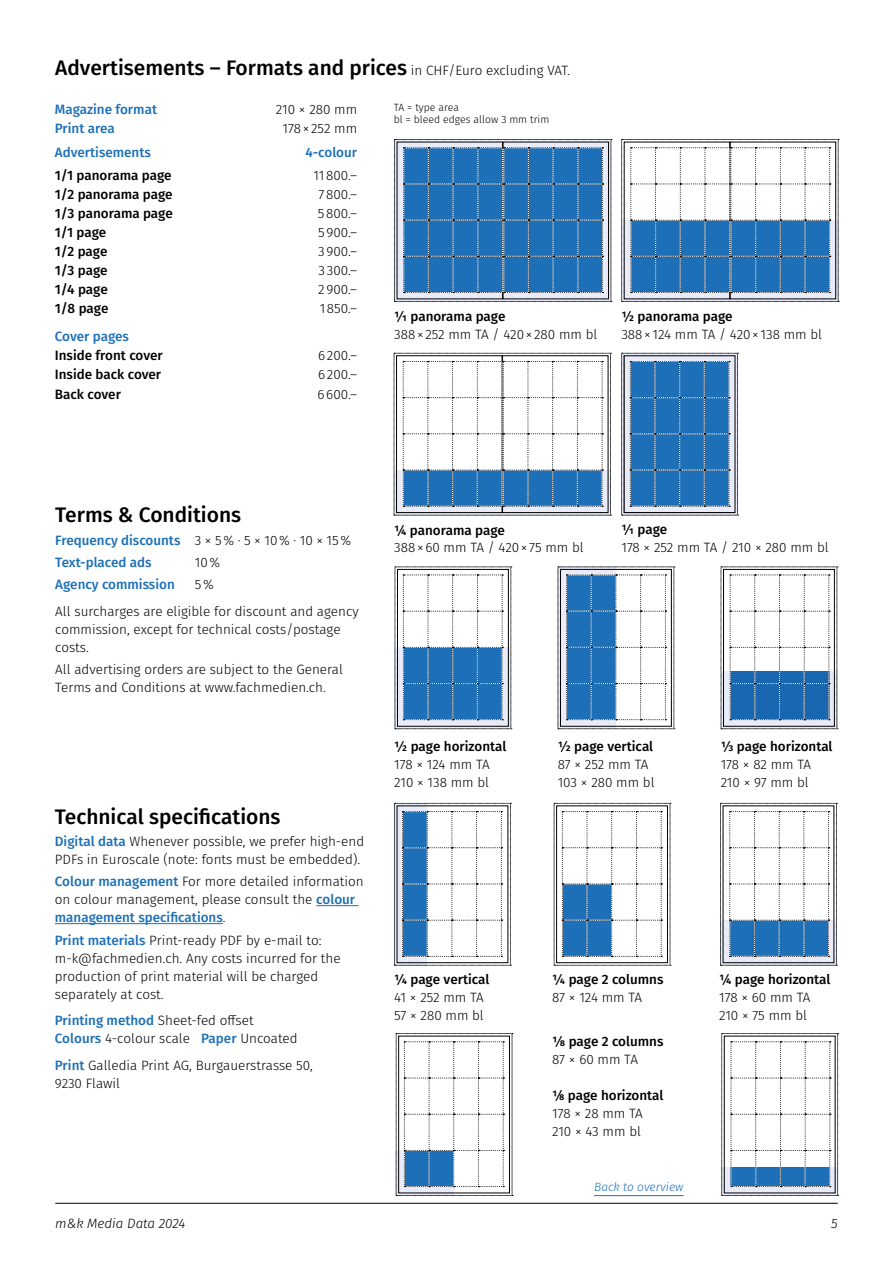
<style>
.page{position:relative;width:893px;height:1263px;background:#fff}
.page>*{position:absolute;margin:0;border:0;box-sizing:border-box;transform-origin:0 0}
.t1{font:500 21px "Fira Sans";color:#000}
.t2{font:300 13.5px/18px "Fira Sans";color:#000}
.t3{font:500 13.5px "Fira Sans";color:#000}
.t4{font:500 13.5px/22.2px "Fira Sans";color:#1d70b7}
.t5{font:italic 300 13.5px "Fira Sans";color:#000}
.t6{font:italic 300 12px "Fira Sans";color:#1d70b7}
.t7{font:300 10.5px/12.6px "Fira Sans";color:#000}
.s1{font-weight:300;font-size:13.5px}
.s2{font-weight:300;color:#000}
.s3{font-weight:500;color:#1d70b7}
</style>
<div class="page">
<hr style="left:55px;top:1203px;width:783px;height:1px;background:#000">
<svg style="left:394px;top:353px;width:217px;height:163px"></svg>
<svg style="left:621px;top:353px;width:118px;height:163px;background:#4983b6"></svg>
<svg style="left:395px;top:567px;width:117px;height:162px"></svg>
<svg style="left:558px;top:567px;width:117px;height:162px"></svg>
<svg style="left:394px;top:139px;width:218px;height:163px;background:#417fb5"></svg>
<svg style="left:721px;top:567px;width:117px;height:162px"></svg>
<svg style="left:394px;top:803px;width:117px;height:163px"></svg>
<svg style="left:720px;top:803px;width:117px;height:163px"></svg>
<svg style="left:554px;top:803px;width:117px;height:163px"></svg>
<svg style="left:396px;top:1033px;width:117px;height:163px"></svg>
<svg style="left:621px;top:139px;width:218px;height:163px"></svg>
<hr style="left:316px;top:905px;width:43px;height:1px;background:#1d70b7">
<hr style="left:55px;top:923px;width:168px;height:1px;background:#1d70b7">
<svg style="left:721px;top:1033px;width:118px;height:163px"></svg>
<hr style="left:594px;top:1195px;width:90px;height:1px;background:#1d70b7">
<h1 class="t1" style="left:55px;top:51px;width:516px">Advertisements – Formats and prices <span class="s1">in CHF/Euro excluding VAT.</span></h1>
<p class="t7" style="left:394px;top:101px;width:157px">TA = type area<br>bl = bleed edges allow 3 mm trim</p>
<p class="t4" style="left:55px;top:97px;width:104px">Magazine format</p>
<p class="t2" style="left:276px;top:100px;width:83px">210 × 280 mm</p>
<p class="t4" style="left:55px;top:116px;width:61px">Print area</p>
<p class="t2" style="left:283px;top:119px;width:76px">178× 252 mm</p>
<p class="t4" style="left:55px;top:141px;width:97px">Advertisements</p>
<p class="t4" style="left:305px;top:141px;width:53px">4-colour</p>
<p class="t3" style="left:55px;top:164px;width:118px">1/1 panorama page</p>
<p class="t2" style="left:313px;top:166px;width:45px">11800.–</p>
<p class="t3" style="left:55px;top:183px;width:119px">1/2 panorama page</p>
<p class="t2" style="left:318px;top:185px;width:40px">7800.–</p>
<p class="t3" style="left:55px;top:202px;width:119px">1/3 panorama page</p>
<p class="t2" style="left:318px;top:204px;width:41px">5800.–</p>
<p class="t3" style="left:55px;top:221px;width:53px">1/1 page</p>
<p class="t2" style="left:318px;top:223px;width:41px">5900.–</p>
<p class="t3" style="left:55px;top:241px;width:54px">1/2 page</p>
<p class="t2" style="left:318px;top:242px;width:41px">3900.–</p>
<p class="t3" style="left:55px;top:260px;width:54px">1/3 page</p>
<p class="t2" style="left:319px;top:261px;width:40px">3 300.–</p>
<p class="t3" style="left:55px;top:279px;width:54px">1/4 page</p>
<p class="t2" style="left:318px;top:281px;width:40px">2900.–</p>
<p class="t3" style="left:55px;top:298px;width:55px">1/8 page</p>
<p class="t2" style="left:320px;top:300px;width:39px">1850.–</p>
<p class="t4" style="left:55px;top:325px;width:76px">Cover pages</p>
<p class="t3" style="left:55px;top:345px;width:109px">Inside front cover</p>
<p class="t2" style="left:318px;top:346px;width:41px">6200.–</p>
<p class="t3" style="left:55px;top:364px;width:108px">Inside back cover</p>
<p class="t2" style="left:318px;top:366px;width:41px">6200.–</p>
<p class="t3" style="left:55px;top:383px;width:68px">Back cover</p>
<p class="t2" style="left:317px;top:385px;width:41px">6600.–</p>
<p class="t3" style="left:394px;top:305px;width:113px">1/1 panorama page</p>
<p class="t2" style="left:394px;top:325px;width:205px">388× 252 mm TA / 420× 280 mm bl</p>
<p class="t3" style="left:621px;top:305px;width:113px">1/2 panorama page</p>
<p class="t2" style="left:621px;top:325px;width:202px">388× 124 mm TA / 420× 138 mm bl</p>
<h1 class="t1" style="left:55px;top:498px;width:187px">Terms &amp; Conditions</h1>
<p class="t4" style="left:55px;top:528px;width:297px">Frequency discounts <span class="s2">3 × 5% · 5 × 10% · 10 × 15%<br></span>Text-placed ads</p>
<p class="t2" style="left:195px;top:553px;width:27px">10%</p>
<p class="t4" style="left:55px;top:573px;width:121px">Agency commission</p>
<p class="t2" style="left:55px;top:571px;width:305px;line-height:26.5px;text-align:center">5%<br>All surcharges are eligible for discount and agency</p>
<p class="t2" style="left:55px;top:620px;width:287px">commission, except for technical costs/postage costs.</p>
<p class="t2" style="left:55px;top:660px;width:289px">All advertising orders are subject to the General<br>Terms and Conditions at www.fachmedien.ch.</p>
<p class="t3" style="left:394px;top:519px;width:112px">1/4 panorama page</p>
<p class="t2" style="left:394px;top:539px;width:191px">388×60 mm TA / 420× 75 mm bl</p>
<p class="t3" style="left:621px;top:519px;width:47px">1/1 page</p>
<p class="t2" style="left:621px;top:539px;width:209px">178 × 252 mm TA / 210 × 280 mm bl</p>
<h1 class="t1" style="left:55px;top:800px;width:227px">Technical specifications</h1>
<p class="t2" style="left:55px;top:832px;width:311px"><span class="s3">Digital data</span> Whenever possible, we prefer high-end<br>PDFs in Euroscale (note: fonts must be embedded).</p>
<p class="t2" style="left:55px;top:872px;width:310px"><span class="s3">Colour management</span> For more detailed information on colour management, please consult the <span class="s3">colour management specifications</span>.</p>
<p class="t2" style="left:55px;top:931px;width:287px"><span class="s3">Print materials</span> Print-ready PDF by e-mail to: m-k@fachmedien.ch. Any costs incurred for the production of print material will be charged separately at cost.</p>
<p class="t2" style="left:55px;top:1011px;width:244px"><span class="s3">Printing method</span> Sheet-fed offset<br><span class="s3">Colours</span> 4-colour scale <span class="s3">Paper</span> Uncoated</p>
<p class="t2" style="left:55px;top:1056px;width:259px"><span class="s3">Print</span> Galledia Print AG, Burgauerstrasse 50,<br>9230 Flawil</p>
<p class="t3" style="left:394px;top:735px;width:114px">1/2 page horizontal</p>
<p class="t2" style="left:394px;top:755px;width:97px">178 × 124 mm TA<br>210 × 138 mm bl</p>
<p class="t3" style="left:394px;top:969px;width:97px">1/4 page vertical</p>
<p class="t2" style="left:394px;top:988px;width:91px">41 × 252 mm TA<br>57 × 280 mm bl</p>
<p class="t3" style="left:558px;top:735px;width:97px">1/2 page vertical</p>
<p class="t2" style="left:558px;top:755px;width:98px">87 × 252 mm TA<br>103 × 280 mm bl</p>
<p class="t3" style="left:721px;top:735px;width:113px">1/3 page horizontal</p>
<p class="t2" style="left:721px;top:755px;width:92px">178 × 82 mm TA<br>210 × 97 mm bl</p>
<p class="t3" style="left:552px;top:969px;width:113px">1/4 page 2 columns</p>
<p class="t2" style="left:552px;top:988px;width:91px">87 × 124 mm TA</p>
<p class="t3" style="left:552px;top:1030px;width:113px">1/8 page 2 columns</p>
<p class="t2" style="left:552px;top:1050px;width:87px">87 × 60 mm TA</p>
<p class="t3" style="left:552px;top:1084px;width:113px">1/8 page horizontal</p>
<p class="t2" style="left:552px;top:1104px;width:92px">178 × 28 mm TA<br>210 × 43 mm bl</p>
<p class="t6" style="left:594px;top:1178px;width:91px">Back to overview</p>
<p class="t3" style="left:719px;top:968px;width:113px">1/4 page horizontal</p>
<p class="t2" style="left:719px;top:988px;width:93px">178 × 60 mm TA<br>210 × 75 mm bl</p>
<p class="t5" style="left:55px;top:1213px;width:132px">m&amp;k Media Data 2024</p>
<p class="t5" style="left:831px;top:1213px;width:8px">5</p>
</div>
